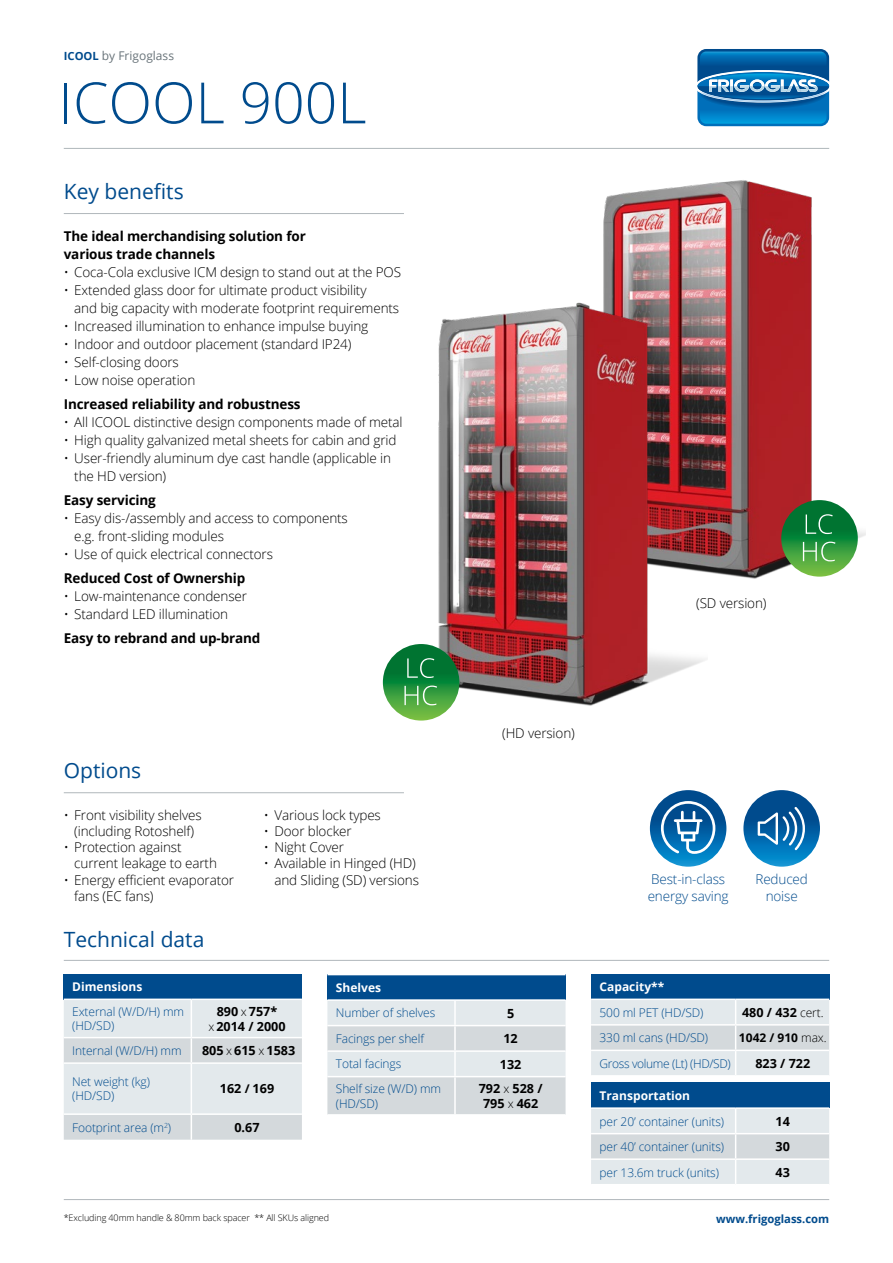
<style>
.page{position:relative;width:893px;height:1263px;background:#fff}
.page>*{position:absolute;margin:0;border:0;box-sizing:border-box;transform-origin:0 0}
.t1{font:300 57px "Open Sans";color:#004b8d}
.t2{font:21px "Open Sans";color:#004b8d}
.t3{font:300 13.5px/16.2px "Open Sans";letter-spacing:-.01em;color:#000}
.t4{font:700 13.5px/18px "Open Sans";letter-spacing:-.01em;color:#000}
.t5{font:300 13.5px/16.2px "Open Sans";letter-spacing:-.01em;color:#004b8d}
.t6{font:700 12.6px/14.4px "Open Sans";color:#000;text-align:center}
.t7{font:300 12px/14.4px "Open Sans";letter-spacing:-.01em;color:#004b8d}
.t8{font:700 12px "Open Sans";color:#fff}
.t9{font:300 12px "Open Sans";letter-spacing:-.03em;color:#004b8d}
.t10{font:12px "Open Sans";color:#69747a}
.t11{font:700 12px "Open Sans";color:#000}
.t12{font:700 11.25px "Open Sans";color:#004b8d}
.t13{font:300 9px "Open Sans";letter-spacing:-.01em;color:#000}
.s1{font-weight:700;font-size:11.25px;color:#004b8d}
.s2{font-weight:300;font-size:12px}
.s3{font-size:12px}
.s4{font-weight:300}
</style>
<div class="page">
<hr style="left:64px;top:960px;width:765px;height:1px;background:#b0b7bb">
<hr style="left:64px;top:213px;width:340px;height:1px;background:#b0b7bb">
<hr style="left:64px;top:148px;width:765px;height:1px;background:#b0b7bb">
<svg style="left:695px;top:47px;width:136px;height:81px"></svg>
<svg style="left:695px;top:49px;width:136px;height:77px;background:#2780ba"></svg>
<svg style="left:650px;top:790px;width:76px;height:77px;background:#096aaa"></svg>
<svg style="left:661px;top:801px;width:54px;height:53px"></svg>
<svg style="left:743px;top:790px;width:77px;height:77px;background:#0968a9"></svg>
<svg style="left:758px;top:807px;width:47px;height:43px"></svg>
<hr style="left:64px;top:792px;width:340px;height:1px;background:#b0b7bb">
<hr style="left:64px;top:1199px;width:765px;height:1px;background:#b0b7bb">
<div style="left:64px;top:974px;width:238px;height:25px;background:#004b8d"></div>
<hr style="left:64px;top:998px;width:127px;height:2px;background:#fff">
<hr style="left:191px;top:998px;width:111px;height:2px;background:#fff">
<svg style="left:64px;top:999px;width:238px;height:141px;background:#dfe4e7"></svg>
<div style="left:327px;top:974px;width:239px;height:26px;background:#004b8d"></div>
<svg style="left:327px;top:1001px;width:239px;height:113px;background:#dbe0e3"></svg>
<hr style="left:327px;top:974px;width:128px;height:1px;background:#fff">
<hr style="left:455px;top:974px;width:111px;height:1px;background:#fff">
<hr style="left:327px;top:999px;width:128px;height:2px;background:#fff">
<hr style="left:455px;top:999px;width:111px;height:2px;background:#fff">
<hr style="left:454px;top:1001px;width:2px;height:24px;background:#fff">
<hr style="left:327px;top:1025px;width:128px;height:1px;background:#fff">
<hr style="left:455px;top:1025px;width:111px;height:1px;background:#fff">
<hr style="left:454px;top:1026px;width:2px;height:24px;background:#fff">
<hr style="left:327px;top:1050px;width:128px;height:2px;background:#fff">
<hr style="left:455px;top:1050px;width:111px;height:2px;background:#fff">
<hr style="left:454px;top:1052px;width:2px;height:24px;background:#fff">
<hr style="left:327px;top:1076px;width:128px;height:1px;background:#fff">
<hr style="left:455px;top:1076px;width:111px;height:1px;background:#fff">
<hr style="left:454px;top:1077px;width:2px;height:37px;background:#fff">
<div style="left:591px;top:974px;width:238px;height:25px;background:#004b8d"></div>
<hr style="left:591px;top:998px;width:145px;height:2px;background:#fff">
<hr style="left:736px;top:998px;width:93px;height:2px;background:#fff">
<svg style="left:591px;top:999px;width:238px;height:76px;background:#e0e5e8"></svg>
<div style="left:591px;top:1082px;width:238px;height:26px;background:#004b8d"></div>
<hr style="left:591px;top:1107px;width:145px;height:2px;background:#fff">
<hr style="left:736px;top:1107px;width:93px;height:2px;background:#fff">
<svg style="left:591px;top:1109px;width:238px;height:75px;background:#dfe4e7"></svg>
<img style="left:603px;top:148px;width:263px;height:431px">
<img style="left:382px;top:265px;width:326px;height:456px">
<svg style="left:383px;top:644px;width:76px;height:76px;background:#228d39"></svg>
<svg style="left:407px;top:658px;width:27px;height:20px"></svg>
<svg style="left:404px;top:685px;width:33px;height:20px"></svg>
<svg style="left:781px;top:500px;width:77px;height:77px;background:#268e3c"></svg>
<svg style="left:806px;top:514px;width:27px;height:20px"></svg>
<svg style="left:803px;top:542px;width:32px;height:19px"></svg>
<p class="t10" style="left:64px;top:48px;width:112px"><span class="s1">ICOOL</span> by Frigoglass</p>
<h1 class="t1" style="left:59px;top:64px;width:309px">ICOOL 900L</h1>
<h2 class="t2" style="left:64px;top:177px;width:121px">Key benefits</h2>
<p class="t4" style="left:64px;top:227px;width:244px">The ideal merchandising solution for various trade channels</p>
<p class="t3" style="left:64px;top:264px;width:339px">• Coca-Cola exclusive ICM design to stand out at the POS</p>
<p class="t3" style="left:74px;top:281px;width:326px;line-height:18px;text-indent:-11px">• Extended glass door for ultimate product visibility<br>and big capacity with moderate footprint requirements</p>
<p class="t3" style="left:64px;top:318px;width:306px">• Increased illumination to enhance impulse buying</p>
<p class="t3" style="left:64px;top:336px;width:289px">• Indoor and outdoor placement (standard IP24)</p>
<p class="t3" style="left:64px;top:354px;width:117px">• Self-closing doors</p>
<p class="t3" style="left:64px;top:372px;width:133px">• Low noise operation</p>
<p class="t4" style="left:64px;top:395px;width:238px">Increased reliability and robustness</p>
<p class="t3" style="left:64px;top:414px;width:340px">• All ICOOL distinctive design components made of metal</p>
<p class="t3" style="left:64px;top:432px;width:334px">• High quality galvanized metal sheets for cabin and grid</p>
<p class="t3" style="left:74px;top:449px;width:318px;line-height:18px;text-indent:-11px">• User-friendly aluminum dye cast handle (applicable in the HD version)</p>
<p class="t4" style="left:64px;top:491px;width:94px">Easy servicing</p>
<p class="t3" style="left:74px;top:509px;width:275px;line-height:18px;text-indent:-11px">• Easy dis-/assembly and access to components e.g. front-sliding modules</p>
<p class="t3" style="left:64px;top:545px;width:211px">• Use of quick electrical connectors</p>
<p class="t4" style="left:64px;top:569px;width:183px">Reduced Cost of Ownership</p>
<p class="t3" style="left:64px;top:587px;width:185px">• Low-maintenance condenser</p>
<p class="t3" style="left:64px;top:605px;width:166px">• Standard LED illumination</p>
<p class="t4" style="left:64px;top:629px;width:198px">Easy to rebrand and up-brand</p>
<p class="t3" style="left:696px;top:595px;width:72px">(SD version)</p>
<h2 class="t2" style="left:64px;top:756px;width:79px">Options</h2>
<p class="t3" style="left:64px;top:806px;width:139px;text-align:center">• Front visibility shelves (including Rotoshelf)</p>
<p class="t3" style="left:74px;top:839px;width:144px;text-indent:-11px">• Protection against current leakage to earth</p>
<p class="t3" style="left:74px;top:871px;width:161px;text-indent:-11px">• Energy efficient evaporator fans (EC fans)</p>
<h2 class="t2" style="left:64px;top:925px;width:142px">Technical data</h2>
<p class="t3" style="left:264px;top:806px;width:119px">• Various lock types</p>
<p class="t3" style="left:264px;top:822px;width:89px">• Door blocker</p>
<p class="t3" style="left:264px;top:839px;width:82px">• Night Cover</p>
<p class="t3" style="left:264px;top:855px;width:157px;text-align:right">• Available in Hinged (HD) and Sliding (SD) versions</p>
<p class="t3" style="left:502px;top:725px;width:74px">(HD version)</p>
<p class="t8" style="left:72px;top:978px;width:72px">Dimensions</p>
<p class="t7" style="left:72px;top:1004px;width:113px">External (W/D/H) mm (HD/SD)</p>
<p class="t6" style="left:208px;top:1004px;width:79px">890 <span class="s2">x</span> 757*<br><span class="s2">x</span> 2014 / 2000</p>
<p class="t7" style="left:72px;top:1043px;width:111px">Internal (W/D/H) mm</p>
<p class="t6" style="left:202px;top:1043px;width:95px">805 <span class="s2">x</span> 615 <span class="s2">x</span> 1583</p>
<p class="t7" style="left:72px;top:1074px;width:79px">Net weight (kg) (HD/SD)</p>
<p class="t6" style="left:220px;top:1081px;width:56px">162 <span class="s3">/</span> 169</p>
<p class="t7" style="left:72px;top:1120px;width:100px">Footprint area (m<sup>2</sup>)</p>
<p class="t6" style="left:234px;top:1120px;width:27px">0.67</p>
<p class="t8" style="left:336px;top:979px;width:47px">Shelves</p>
<p class="t7" style="left:336px;top:1005px;width:101px">Number of shelves</p>
<p class="t6" style="left:507px;top:1005px;width:9px">5</p>
<p class="t7" style="left:336px;top:1031px;width:90px">Facings per shelf</p>
<p class="t6" style="left:503px;top:1031px;width:16px">12</p>
<p class="t7" style="left:336px;top:1056px;width:67px">Total facings</p>
<p class="t6" style="left:500px;top:1056px;width:23px">132</p>
<p class="t7" style="left:336px;top:1081px;width:107px">Shelf size (W/D) mm (HD/SD)</p>
<p class="t6" style="left:479px;top:1081px;width:65px">792 <span class="s2">x</span> 528 /<br>795 <span class="s2">x</span> 462</p>
<p class="t5" style="left:648px;top:871px;width:82px">Best-in-class energy saving</p>
<p class="t5" style="left:755px;top:871px;width:54px;text-align:center">Reduced noise</p>
<p class="t8" style="left:600px;top:978px;width:66px">Capacity**</p>
<p class="t7" style="left:600px;top:1005px;width:105px">500 ml PET (HD/SD)</p>
<p class="t6" style="left:742px;top:1005px;width:83px">480 / 432 <span class="s2">cert.</span></p>
<p class="t7" style="left:600px;top:1030px;width:110px">330 ml cans (HD/SD)</p>
<p class="t11" style="left:739px;top:1029px;width:89px">1042 / 910 <span class="s4">max.</span></p>
<p class="t9" style="left:600px;top:1055px;width:133px">Gross volume (Lt) (HD/SD)</p>
<p class="t6" style="left:755px;top:1056px;width:56px">823 / 722</p>
<p class="t8" style="left:600px;top:1087px;width:92px">Transportation</p>
<p class="t7" style="left:600px;top:1113px;width:126px">per 20’ container (units)</p>
<p class="t6" style="left:776px;top:1113px;width:16px">14</p>
<p class="t7" style="left:600px;top:1139px;width:126px">per 40’ container (units)</p>
<p class="t6" style="left:776px;top:1139px;width:16px">30</p>
<p class="t7" style="left:600px;top:1165px;width:121px">per 13.6m truck (units)</p>
<p class="t6" style="left:776px;top:1165px;width:16px">43</p>
<p class="t13" style="left:64px;top:1211px;width:267px">*Excluding 40mm handle &amp; 80mm back spacer ** All SKUs aligned</p>
<p class="t12" style="left:716px;top:1211px;width:115px">www.frigoglass.com</p>
</div>
